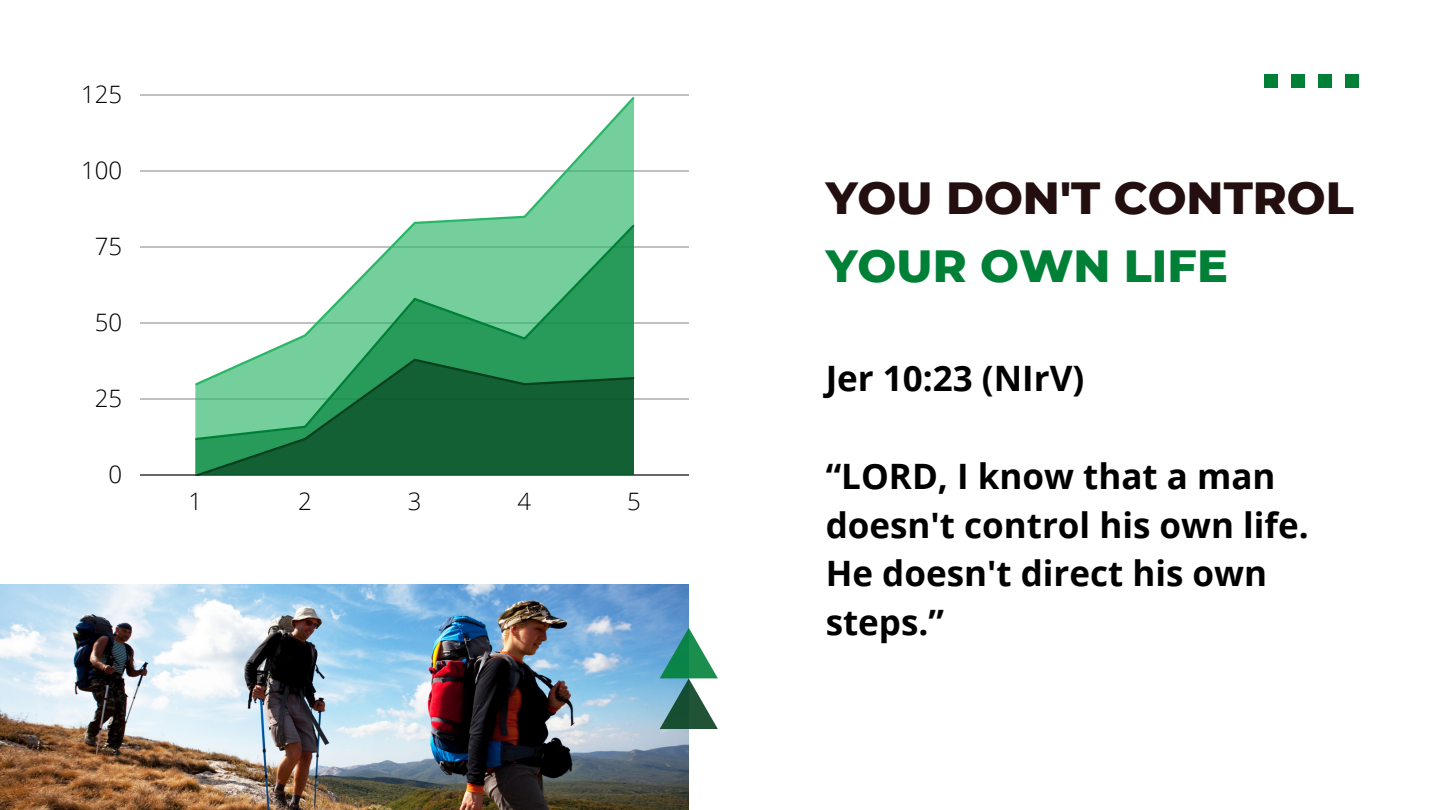
<style>
.page{position:relative;width:1440px;height:810px;background:#fff}
.page>*{position:absolute;margin:0;border:0;box-sizing:border-box;transform-origin:0 0}
.t1{font:800 46px "Montserrat";color:#230f0f}
.t2{font:800 46px "Montserrat";color:#008037}
.t3{font:700 35px/48.8px "Open Sans";color:#000}
.t4{font:300 24px "Open Sans";color:#000}
</style>
<div class="page">
<img style="left:0;top:585px;width:689px;height:225px">
<hr style="left:140px;top:95px;width:549px;height:1px;background:#000">
<hr style="left:140px;top:171px;width:549px;height:1px;background:#000">
<hr style="left:140px;top:247px;width:549px;height:1px;background:#000">
<hr style="left:140px;top:323px;width:549px;height:1px;background:#000">
<hr style="left:140px;top:399px;width:549px;height:1px;background:#000">
<hr style="left:140px;top:475px;width:549px;height:1px;background:#000">
<svg style="left:193px;top:95px;width:443px;height:229px"></svg>
<svg style="left:194px;top:223px;width:442px;height:134px"></svg>
<svg style="left:194px;top:357px;width:442px;height:119px;background:#308253"></svg>
<div style="left:1264px;top:74px;width:14px;height:14px;background:#008037"></div>
<div style="left:1291px;top:74px;width:14px;height:14px;background:#008037"></div>
<div style="left:1318px;top:74px;width:14px;height:14px;background:#008037"></div>
<div style="left:1345px;top:74px;width:14px;height:14px;background:#008037"></div>
<svg style="left:660px;top:628px;width:58px;height:101px"></svg>
<p class="t4" style="left:81px;top:78px;width:43px">125</p>
<p class="t4" style="left:81px;top:154px;width:43px">100</p>
<p class="t4" style="left:95px;top:230px;width:29px">75</p>
<p class="t4" style="left:95px;top:306px;width:29px">50</p>
<p class="t4" style="left:95px;top:382px;width:29px">25</p>
<p class="t4" style="left:108px;top:458px;width:15px">0</p>
<p class="t4" style="left:188px;top:484px;width:15px">1</p>
<p class="t4" style="left:298px;top:484px;width:15px">2</p>
<p class="t4" style="left:408px;top:484px;width:15px">3</p>
<p class="t4" style="left:518px;top:484px;width:15px">4</p>
<p class="t4" style="left:627px;top:484px;width:15px">5</p>
<h1 class="t1" style="left:826px;top:164px;width:530px">YOU DON'T CONTROL</h1>
<h1 class="t2" style="left:826px;top:231px;width:404px">YOUR OWN LIFE</h1>
<p class="t3" style="left:826px;top:353px;width:260px">Jer 10:23 (NIrV)</p>
<p class="t3" style="left:826px;top:451px;width:485px">“LORD, I know that a man doesn't control his own life.<br>He doesn't direct his own steps.”</p>
</div>
